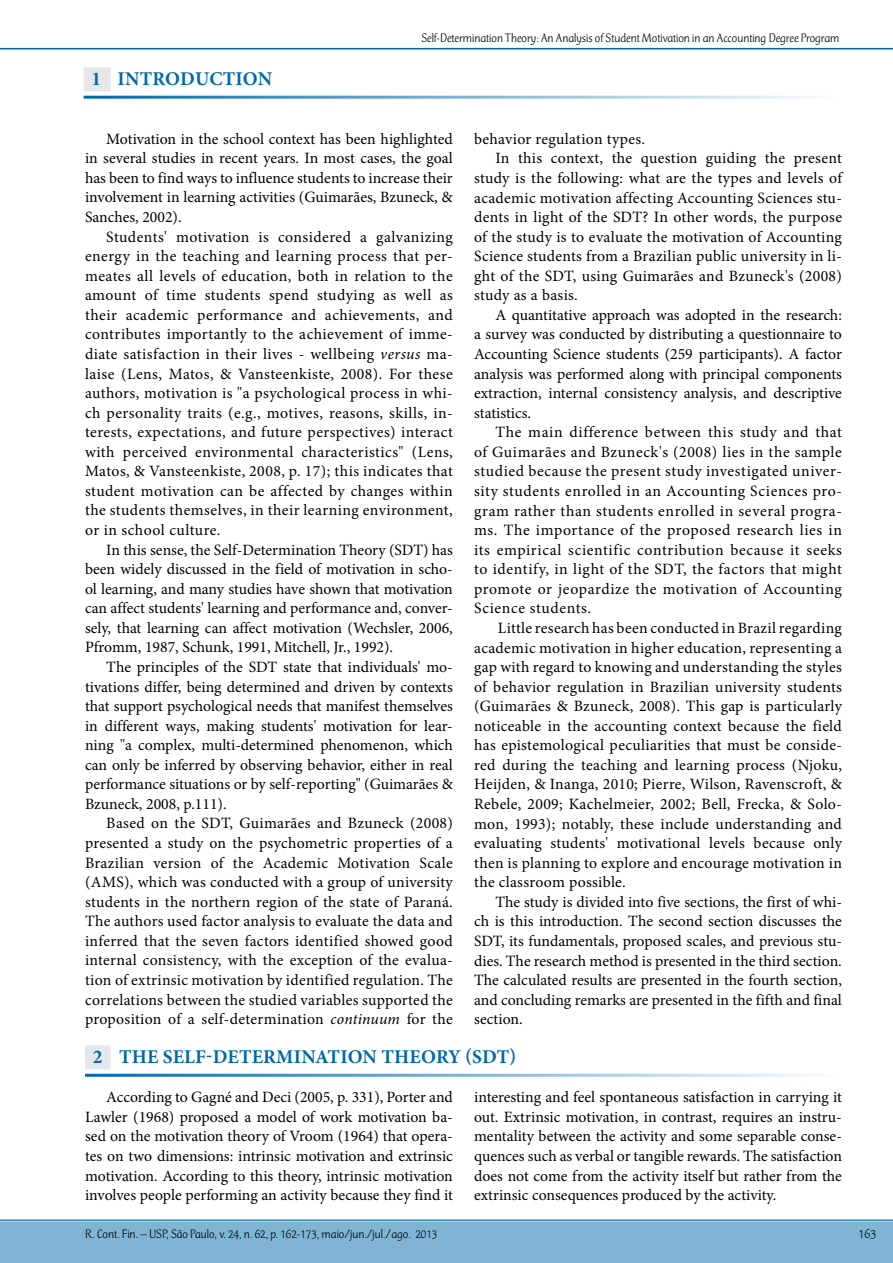
<style>
.page{position:relative;width:893px;height:1263px;background:#fff}
.page>*{position:absolute;margin:0;border:0;box-sizing:border-box;transform-origin:0 0}
.t1{font:700 19.5px "Minion Pro";letter-spacing:.01em;color:#0069aa}
.t2{font:15.75px/19.5px "Minion Pro";letter-spacing:.015em;color:#000;text-align:justify}
.t3{font:15.75px "Minion Pro";letter-spacing:.04em;color:#000}
.t4{font:15.75px "Minion Pro";letter-spacing:-.005em;color:#000}
.t5{font:15.75px "Minion Pro";letter-spacing:.035em;color:#000}
.t6{font:300 13.5px "CT Mercurius Std";color:#000}
.t7{font:300 12.75px "CT Mercurius Std";color:#000}
.s1{font-style:italic}
</style>
<div class="page">
<hr style="left:0;top:49px;width:893px;height:1px;background:#e6e7e8">
<hr style="left:0;top:48px;width:893px;height:1px;background:#0069aa">
<div style="left:0;top:1221px;width:893px;height:42px;background:#80b4d5"></div>
<hr style="left:0;top:1219px;width:893px;height:2px;background:#3387bb">
<div style="left:84px;top:67px;width:27px;height:24px;background:#e6e7e8"></div>
<div style="left:85px;top:1045px;width:26px;height:24px;background:#e6e7e8"></div>
<p class="t1" style="left:91px;top:65px;width:182px">1 INTRODUCTION</p>
<p class="t7" style="left:421px;top:32px;width:420px">Self-Determination Theory: An Analysis of Student Motivation in an Accounting Degree Program</p>
<p class="t2" style="left:85px;top:129px;width:369px;text-indent:21px">Motivation in the school context has been highlighted in several studies in recent years. In most cases, the goal has been to find ways to influence students to increase their involvement in learning activities (Guimarães, Bzuneck, &amp; Sanches, 2002).</p>
<p class="t2" style="left:85px;top:227px;width:369px;text-indent:21px">Students' motivation is considered a galvanizing energy in the teaching and learning process that per&shy;meates all levels of education, both in relation to the amount of time students spend studying as well as their academic performance and achievements, and contributes importantly to the achievement of imme&shy;diate satisfaction in their lives - wellbeing <span class="s1">versus</span> ma&shy;laise (Lens, Matos, &amp; Vansteenkiste, 2008). For these authors, motivation is "a psychological process in whi&shy;ch personality traits (e.g., motives, reasons, skills, in&shy;terests, expectations, and future perspectives) interact with perceived environmental characteristics" (Lens, Matos, &amp; Vansteenkiste, 2008, p. 17); this indicates that student motivation can be affected by changes within the students themselves, in their learning environment, or in school culture.</p>
<p class="t2" style="left:85px;top:540px;width:369px;text-indent:21px">In this sense, the Self-Determination Theory (SDT) has been widely discussed in the field of motivation in scho&shy;ol learning, and many studies have shown that motivation can affect students' learning and performance and, conver&shy;sely, that learning can affect motivation (Wechsler, 2006, Pfromm, 1987, Schunk, 1991, Mitchell, Jr., 1992).</p>
<p class="t2" style="left:85px;top:657px;width:369px;text-indent:21px">The principles of the SDT state that individuals' mo&shy;tivations differ, being determined and driven by contexts that support psychological needs that manifest themselves in different ways, making students' motivation for lear&shy;ning "a complex, multi-determined phenomenon, which can only be inferred by observing behavior, either in real performance situations or by self-reporting" (Guimarães &amp; Bzuneck, 2008, p.111).</p>
<p class="t2" style="left:85px;top:814px;width:369px;text-indent:21px">Based on the SDT, Guimarães and Bzuneck (2008) presented a study on the psychometric properties of a Brazilian version of the Academic Motivation Scale (AMS), which was conducted with a group of university students in the northern region of the state of Paraná.<br>The authors used factor analysis to evaluate the data and inferred that the seven factors identified showed good internal consistency, with the exception of the evalua&shy;tion of extrinsic motivation by identified regulation. The correlations between the studied variables supported the proposition of a self-determination <span class="s1">continuum</span> for the</p>
<p class="t2" style="left:474px;top:129px;width:172px">behavior regulation types.</p>
<p class="t2" style="left:495px;top:149px;width:348px">In this context, the question guiding the present</p>
<p class="t2" style="left:474px;top:168px;width:369px">study is the following: what are the types and levels of</p>
<p class="t2" style="left:474px;top:188px;width:369px">academic motivation affecting Accounting Sciences stu-</p>
<p class="t2" style="left:474px;top:207px;width:369px">dents in light of the SDT? In other words, the purpose</p>
<p class="t2" style="left:474px;top:227px;width:369px">of the study is to evaluate the motivation of Accounting</p>
<p class="t2" style="left:474px;top:246px;width:369px">Science students from a Brazilian public university in li-</p>
<p class="t2" style="left:474px;top:266px;width:369px">ght of the SDT, using Guimarães and Bzuneck's (2008)</p>
<p class="t2" style="left:474px;top:286px;width:105px">study as a basis.</p>
<p class="t4" style="left:495px;top:304px;width:348px">A quantitative approach was adopted in the research:</p>
<p class="t4" style="left:474px;top:324px;width:369px">a survey was conducted by distributing a questionnaire to</p>
<p class="t2" style="left:474px;top:344px;width:369px">Accounting Science students (259 participants). A factor</p>
<p class="t2" style="left:474px;top:364px;width:369px">analysis was performed along with principal components</p>
<p class="t2" style="left:474px;top:383px;width:369px">extraction, internal consistency analysis, and descriptive</p>
<p class="t2" style="left:474px;top:403px;width:59px">statistics.</p>
<p class="t3" style="left:495px;top:422px;width:348px">The main difference between this study and that</p>
<p class="t3" style="left:474px;top:441px;width:369px">of Guimarães and Bzuneck's (2008) lies in the sample</p>
<p class="t3" style="left:474px;top:461px;width:369px">studied because the present study investigated univer-</p>
<p class="t3" style="left:474px;top:480px;width:369px">sity students enrolled in an Accounting Sciences pro-</p>
<p class="t3" style="left:474px;top:500px;width:369px">gram rather than students enrolled in several progra-</p>
<p class="t3" style="left:474px;top:519px;width:369px">ms. The importance of the proposed research lies in</p>
<p class="t3" style="left:474px;top:539px;width:369px">its empirical scientific contribution because it seeks</p>
<p class="t3" style="left:474px;top:559px;width:369px">to identify, in light of the SDT, the factors that might</p>
<p class="t5" style="left:474px;top:578px;width:369px">promote or jeopardize the motivation of Accounting</p>
<p class="t3" style="left:474px;top:598px;width:119px">Science students.</p>
<p class="t2" style="left:498px;top:618px;width:346px">Little research has been conducted in Brazil regarding</p>
<p class="t2" style="left:474px;top:638px;width:369px">academic motivation in higher education, representing a</p>
<p class="t2" style="left:474px;top:657px;width:369px">gap with regard to knowing and understanding the styles</p>
<p class="t2" style="left:474px;top:677px;width:369px">of behavior regulation in Brazilian university students</p>
<p class="t2" style="left:474px;top:696px;width:369px">(Guimarães &amp; Bzuneck, 2008). This gap is particularly</p>
<p class="t2" style="left:474px;top:716px;width:369px">noticeable in the accounting context because the field</p>
<p class="t2" style="left:474px;top:736px;width:369px">has epistemological peculiarities that must be conside-</p>
<p class="t2" style="left:474px;top:755px;width:369px">red during the teaching and learning process (Njoku,</p>
<p class="t2" style="left:474px;top:775px;width:369px">Heijden, &amp; Inanga, 2010; Pierre, Wilson, Ravenscroft, &amp;</p>
<p class="t2" style="left:474px;top:794px;width:369px">Rebele, 2009; Kachelmeier, 2002; Bell, Frecka, &amp; Solo-</p>
<p class="t2" style="left:474px;top:814px;width:369px">mon, 1993); notably, these include understanding and</p>
<p class="t2" style="left:474px;top:833px;width:369px">evaluating students' motivational levels because only</p>
<p class="t2" style="left:474px;top:853px;width:369px">then is planning to explore and encourage motivation in</p>
<p class="t2" style="left:474px;top:872px;width:153px">the classroom possible.</p>
<p class="t2" style="left:495px;top:892px;width:348px">The study is divided into five sections, the first of whi-</p>
<p class="t2" style="left:474px;top:912px;width:369px">ch is this introduction. The second section discusses the</p>
<p class="t2" style="left:474px;top:931px;width:369px">SDT, its fundamentals, proposed scales, and previous stu-</p>
<p class="t2" style="left:474px;top:951px;width:369px">dies. The research method is presented in the third section.</p>
<p class="t2" style="left:474px;top:970px;width:369px">The calculated results are presented in the fourth section,</p>
<p class="t4" style="left:474px;top:989px;width:369px">and concluding remarks are presented in the fifth and final</p>
<p class="t2" style="left:474px;top:1009px;width:50px">section.</p>
<p class="t1" style="left:93px;top:1043px;width:425px">2 THE SELF-DETERMINATION THEORY (SDT)</p>
<p class="t2" style="left:85px;top:1087px;width:369px;text-indent:21px">According to Gagné and Deci (2005, p. 331), Porter and Lawler (1968) proposed a model of work motivation ba&shy;sed on the motivation theory of Vroom (1964) that opera&shy;tes on two dimensions: intrinsic motivation and extrinsic motivation. According to this theory, intrinsic motivation involves people performing an activity because they find it</p>
<p class="t2" style="left:474px;top:1087px;width:369px">interesting and feel spontaneous satisfaction in carrying it out. Extrinsic motivation, in contrast, requires an instru&shy;mentality between the activity and some separable conse&shy;quences such as verbal or tangible rewards. The satisfaction does not come from the activity itself but rather from the extrinsic consequences produced by the activity.</p>
<p class="t7" style="left:85px;top:1227px;width:354px">R. Cont. Fin. – USP, São Paulo, v. 24, n. 62, p. 162-173, maio/jun./jul./ago. 2013</p>
<p class="t6" style="left:858px;top:1227px;width:19px">163</p>
</div>
